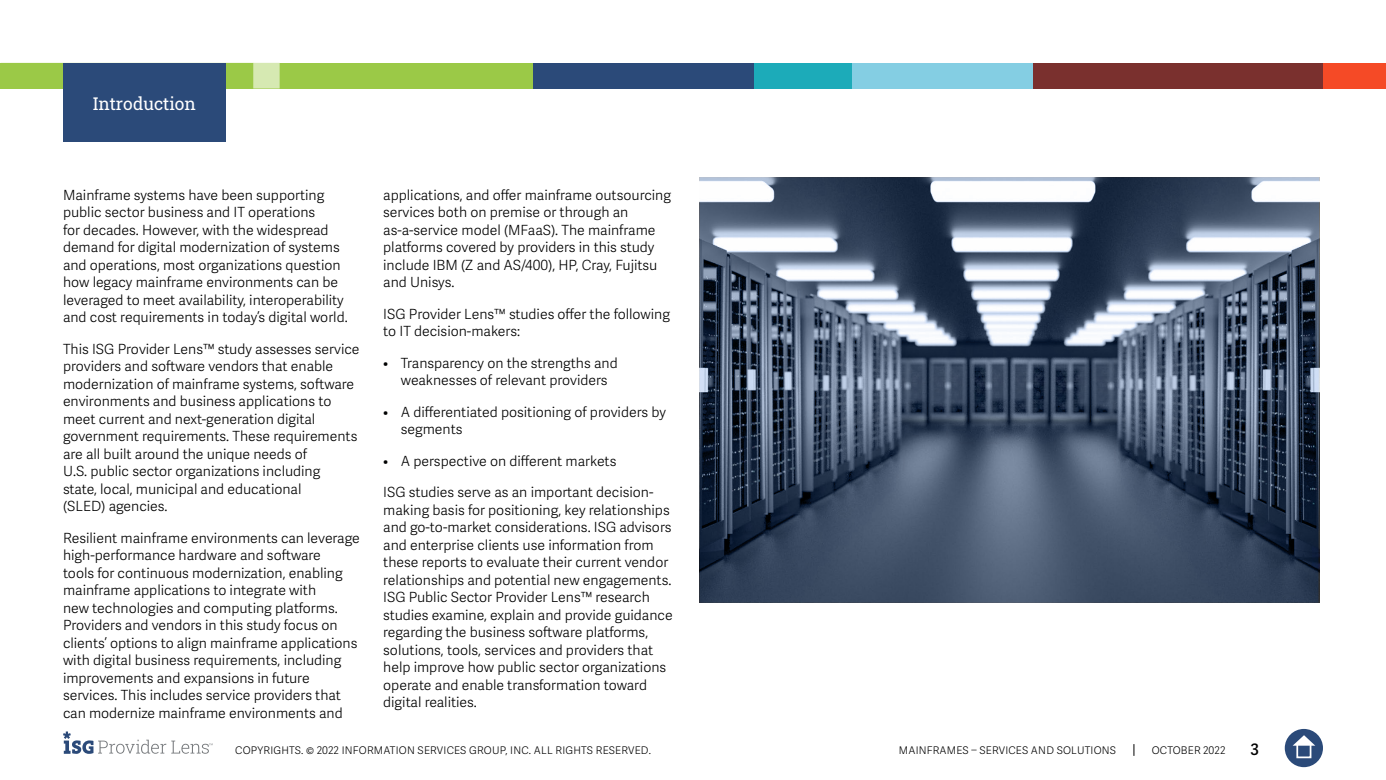
<style>
.page{position:relative;width:1386px;height:780px;background:#fff}
.page>*{position:absolute;margin:0;border:0;box-sizing:border-box;transform-origin:0 0}
.t1{font:17.5px "Roboto Slab ISG P Regular";color:#fff}
.t2{font:600 15.75px "Adelle Sans";color:#000}
.t3{font:300 14px/17.5px "Adelle Sans";color:#000101}
.t4{font:300 10.5px "Adelle Sans";letter-spacing:.02em;color:#000}
</style>
<div class="page">
<svg style="left:1133px;top:744px;width:1px;height:12px"></svg>
<div style="left:1285px;top:729px;width:38px;height:38px;background:#2b4a79;border-radius:50%"></div>
<svg style="left:1293px;top:735px;width:22px;height:10px"></svg>
<div style="left:1296px;top:743px;width:15px;height:15px;border:2px solid #fff"></div>
<svg style="left:63px;top:731px;width:150px;height:23px"></svg>
<div style="left:0;top:63px;width:533px;height:25px;background:#9bc947"></div>
<svg style="left:253px;top:63px;width:27px;height:25px"></svg>
<div style="left:533px;top:63px;width:223px;height:25px;background:#2b4a79"></div>
<div style="left:850px;top:63px;width:184px;height:25px;background:#84cee3"></div>
<div style="left:1323px;top:63px;width:63px;height:25px;background:#f54a26"></div>
<div style="left:1033px;top:63px;width:290px;height:25px;background:#7a302e"></div>
<div style="left:754px;top:63px;width:98px;height:25px;background:#1cabb9"></div>
<div style="left:63px;top:63px;width:163px;height:79px;background:#2b4a79"></div>
<svg style="left:700px;top:177px;width:619px;height:425px"></svg>
<p class="t1" style="left:93px;top:91px;width:105px">Introduction</p>
<p class="t3" style="left:63px;top:186px;width:286px">Mainframe systems have been supporting public sector business and IT operations<br>for decades. However, with the widespread demand for digital modernization of systems and operations, most organizations question how legacy mainframe environments can be leveraged to meet availability, interoperability and cost requirements in today’s digital world.</p>
<p class="t3" style="left:63px;top:340px;width:298px">This ISG Provider Lens™ study assesses service providers and software vendors that enable modernization of mainframe systems, software environments and business applications to meet current and next-generation digital government requirements. These requirements are all built around the unique needs of<br>U.S. public sector organizations including<br>state, local, municipal and educational<br>(SLED) agencies.</p>
<p class="t3" style="left:63px;top:529px;width:298px">Resilient mainframe environments can leverage high-performance hardware and software<br>tools for continuous modernization, enabling mainframe applications to integrate with<br>new technologies and computing platforms.<br>Providers and vendors in this study focus on clients’ options to align mainframe applications with digital business requirements, including improvements and expansions in future services. This includes service providers that can modernize mainframe environments and</p>
<p class="t3" style="left:383px;top:186px;width:289px">applications, and offer mainframe outsourcing services both on premise or through an as-a-service model (MFaaS). The mainframe platforms covered by providers in this study include IBM (Z and AS/400), HP, Cray, Fujitsu and Unisys.</p>
<p class="t3" style="left:383px;top:305px;width:288px">ISG Provider Lens™ studies offer the following to IT decision-makers:</p>
<p class="t3" style="left:383px;top:354px;width:236px;text-align:center">• Transparency on the strengths and weaknesses of relevant providers</p>
<p class="t3" style="left:401px;top:403px;width:267px;text-indent:-18px">• A differentiated positioning of providers by segments</p>
<p class="t3" style="left:383px;top:452px;width:235px">• A perspective on different markets</p>
<p class="t3" style="left:383px;top:484px;width:291px">ISG studies serve as an important decision&shy;making basis for positioning, key relationships and go-to-market considerations. ISG advisors and enterprise clients use information from these reports to evaluate their current vendor relationships and potential new engagements.<br>ISG Public Sector Provider Lens™ research studies examine, explain and provide guidance regarding the business software platforms, solutions, tools, services and providers that help improve how public sector organizations operate and enable transformation toward digital realities.</p>
<p class="t4" style="left:235px;top:744px;width:417px">COPYRIGHTS. © 2022 INFORMATION SERVICES GROUP, INC. ALL RIGHTS RESERVED.</p>
<p class="t4" style="left:899px;top:744px;width:219px">MAINFRAMES – SERVICES AND SOLUTIONS</p>
<p class="t4" style="left:1152px;top:744px;width:75px">OCTOBER 2022</p>
<p class="t2" style="left:1250px;top:740px;width:10px">3</p>
</div>
